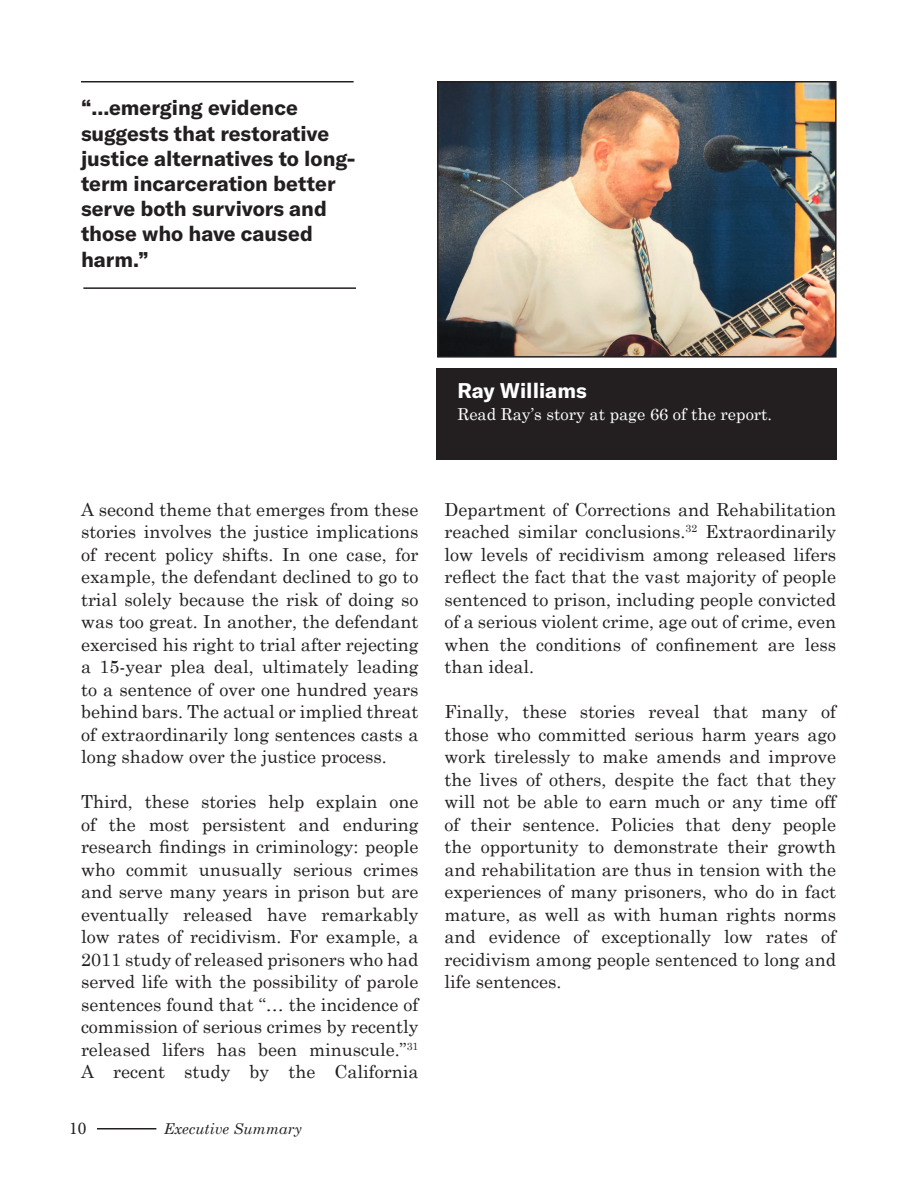
<style>
.page{position:relative;width:918px;height:1188px;background:#fff}
.page>*{position:absolute;margin:0;border:0;box-sizing:border-box;transform-origin:0 0}
.t1{font:700 21px/25.2px "GT America";color:#231f20}
.t2{font:700 21px "GT America";color:#fff}
.t3{font:18px/22.5px "Century Schoolbook";color:#231f20;text-align:justify}
.t4{font:18px "Minion Pro";color:#231f20}
.t5{font:16.5px "Century Schoolbook";color:#fff}
.t6{font:italic 15px "Century Schoolbook";color:#231f20}
</style>
<div class="page">
<img style="left:440px;top:84px;width:394px;height:271px">
<div style="left:437px;top:81px;width:400px;height:277px;border:2px solid #231f20"></div>
<div style="left:437px;top:368px;width:400px;height:92px;background:#231f20"></div>
<hr style="left:81px;top:81px;width:273px;height:1px;background:#231f20">
<hr style="left:83px;top:287px;width:273px;height:2px;background:#231f20">
<hr style="left:97px;top:1128px;width:59px;height:2px;background:#231f20">
<p class="t1" style="left:81px;top:95px;width:276px">“...emerging evidence suggests that restorative justice alternatives to long&shy;term incarceration better serve both survivors and those who have caused harm.”</p>
<p class="t2" style="left:457px;top:377px;width:131px">Ray Williams</p>
<p class="t5" style="left:457px;top:401px;width:316px">Read Ray’s story at page 66 of the report.</p>
<p class="t3" style="left:81px;top:496px;width:339px">A second theme that emerges from these stories involves the justice implications of recent policy shifts. In one case, for example, the defendant declined to go to trial solely because the risk of doing so was too great. In another, the defendant exercised his right to trial after rejecting a 15-year plea deal, ultimately leading to a sentence of over one hundred years behind bars. The actual or implied threat of extraordinarily long sentences casts a long shadow over the justice process.</p>
<p class="t3" style="left:81px;top:789px;width:339px">Third, these stories help explain one of the most persistent and enduring research findings in criminology: people who commit unusually serious crimes and serve many years in prison but are eventually released have remarkably low rates of recidivism. For example, a 2011 study of released prisoners who had served life with the possibility of parole sentences found that “… the incidence of commission of serious crimes by recently released lifers has been minuscule.”<sup>31<br></sup>A recent study by the California</p>
<p class="t4" style="left:69px;top:1116px;width:19px">10</p>
<p class="t6" style="left:164px;top:1117px;width:140px">Executive Summary</p>
<p class="t3" style="left:445px;top:496px;width:393px">Department of Corrections and Rehabilitation reached similar conclusions.<sup>32</sup> Extraordinarily low levels of recidivism among released lifers reflect the fact that the vast majority of people sentenced to prison, including people convicted of a serious violent crime, age out of crime, even when the conditions of confinement are less than ideal.</p>
<p class="t3" style="left:445px;top:699px;width:393px">Finally, these stories reveal that many of those who committed serious harm years ago work tirelessly to make amends and improve the lives of others, despite the fact that they will not be able to earn much or any time off of their sentence. Policies that deny people the opportunity to demonstrate their growth and rehabilitation are thus in tension with the experiences of many prisoners, who do in fact mature, as well as with human rights norms and evidence of exceptionally low rates of recidivism among people sentenced to long and life sentences.</p>
</div>
